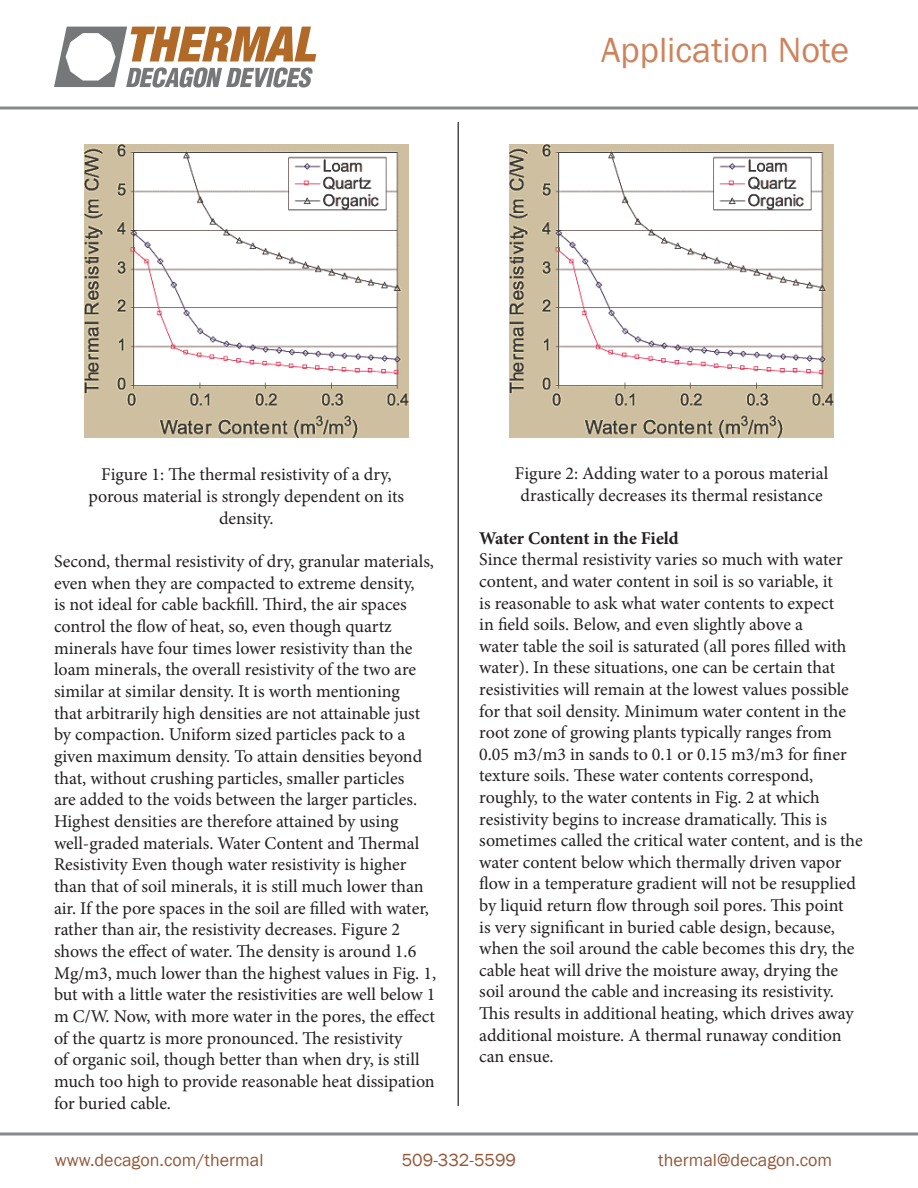
<style>
.page{position:relative;width:918px;height:1188px;background:#fff}
.page>*{position:absolute;margin:0;border:0;box-sizing:border-box;transform-origin:0 0}
.t1{font:36px "Franklin Gothic";color:#ce835c}
.t2{font:18px/21.6px "Minion Pro";color:#231f20}
.t3{font:18px "Franklin Gothic";color:#945738}
.t4{font:700 18px "Minion Pro";letter-spacing:-.005em;color:#231f20}
</style>
<div class="page">
<svg style="left:0;top:106px;width:918px;height:4px;background:#a4a6a8"></svg>
<svg style="left:0;top:1132px;width:918px;height:4px;background:#a4a6a8"></svg>
<svg style="left:54px;top:27px;width:262px;height:61px"></svg>
<hr style="left:458px;top:122px;width:1px;height:984px;background:#494a4b">
<img style="left:84px;top:145px;width:324px;height:293px">
<img style="left:510px;top:145px;width:324px;height:292px">
<h1 class="t1" style="left:601px;top:28px;width:249px">Application Note</h1>
<p class="t2" style="left:101px;top:464px;width:292px">Figure 1: The thermal resistivity of a dry,</p>
<p class="t2" style="left:88px;top:485px;width:317px">porous material is strongly dependent on its</p>
<p class="t2" style="left:219px;top:507px;width:56px">density.</p>
<p class="t2" style="left:54px;top:550px;width:384px">Second, thermal resistivity of dry, granular materials, even when they are compacted to extreme density,<br>is not ideal for cable backfill. Third, the air spaces control the flow of heat, so, even though quartz minerals have four times lower resistivity than the loam minerals, the overall resistivity of the two are similar at similar density. It is worth mentioning<br>that arbitrarily high densities are not attainable just by compaction. Uniform sized particles pack to a given maximum density. To attain densities beyond that, without crushing particles, smaller particles<br>are added to the voids between the larger particles.<br>Highest densities are therefore attained by using well-graded materials. Water Content and Thermal Resistivity Even though water resistivity is higher than that of soil minerals, it is still much lower than air. If the pore spaces in the soil are filled with water, rather than air, the resistivity decreases. Figure 2 shows the effect of water. The density is around 1.6<br>Mg/m3, much lower than the highest values in Fig. 1, but with a little water the resistivities are well below 1 m C/W. Now, with more water in the pores, the effect of the quartz is more pronounced. The resistivity<br>of organic soil, though better than when dry, is still much too high to provide reasonable heat dissipation for buried cable.</p>
<p class="t2" style="left:515px;top:463px;width:315px;text-align:center">Figure 2: Adding water to a porous material drastically decreases its thermal resistance</p>
<p class="t4" style="left:479px;top:525px;width:201px">Water Content in the Field</p>
<p class="t2" style="left:479px;top:549px;width:385px">Since thermal resistivity varies so much with water content, and water content in soil is so variable, it<br>is reasonable to ask what water contents to expect<br>in field soils. Below, and even slightly above a<br>water table the soil is saturated (all pores filled with water). In these situations, one can be certain that resistivities will remain at the lowest values possible for that soil density. Minimum water content in the root zone of growing plants typically ranges from 0.05 m3/m3 in sands to 0.1 or 0.15 m3/m3 for finer texture soils. These water contents correspond, roughly, to the water contents in Fig. 2 at which resistivity begins to increase dramatically. This is sometimes called the critical water content, and is the water content below which thermally driven vapor flow in a temperature gradient will not be resupplied by liquid return flow through soil pores. This point<br>is very significant in buried cable design, because, when the soil around the cable becomes this dry, the cable heat will drive the moisture away, drying the soil around the cable and increasing its resistivity.<br>This results in additional heating, which drives away additional moisture. A thermal runaway condition can ensue.</p>
<p class="t3" style="left:55px;top:1149px;width:210px">www.decagon.com/thermal</p>
<p class="t3" style="left:402px;top:1149px;width:116px">509-332-5599</p>
<p class="t3" style="left:658px;top:1149px;width:176px">thermal@decagon.com</p>
</div>
